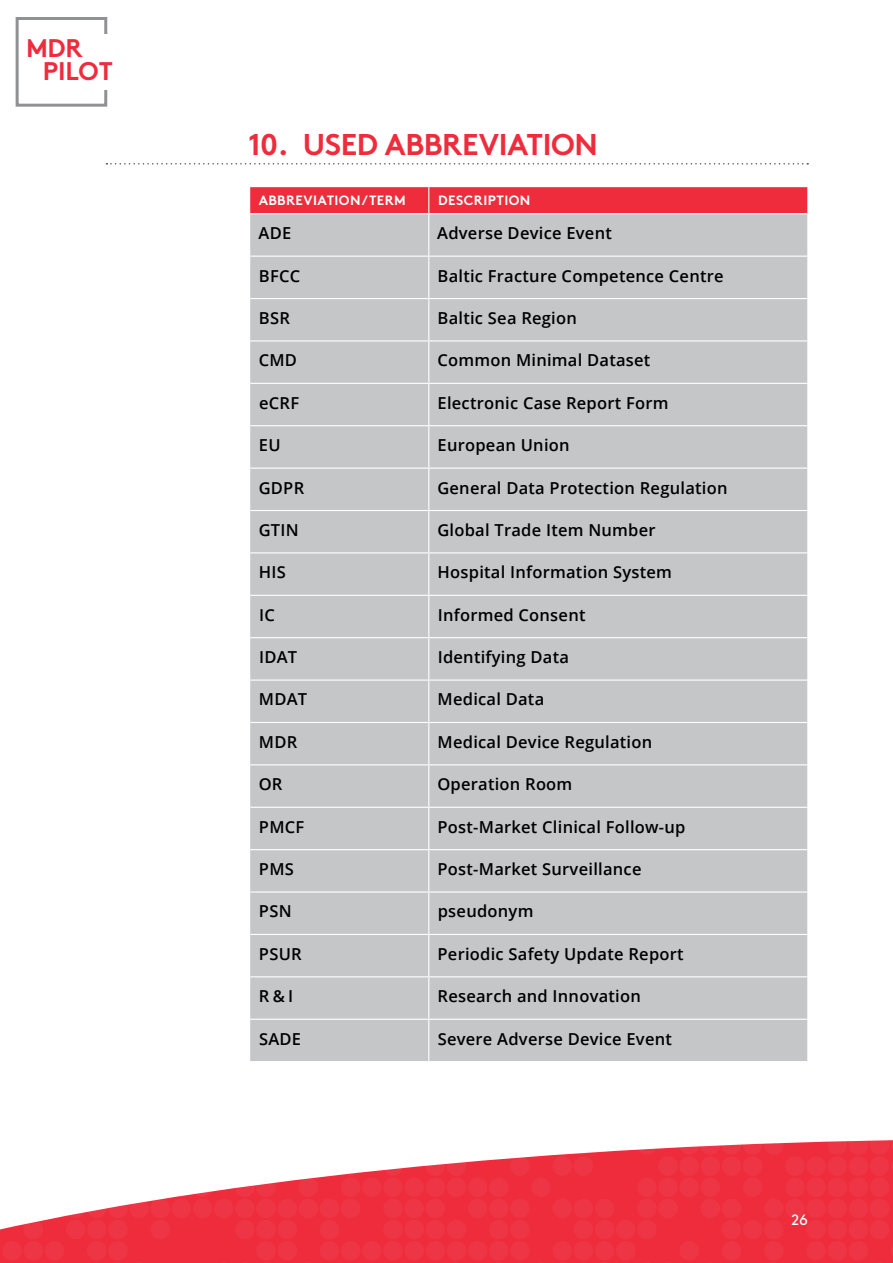
<style>
.page{position:relative;width:893px;height:1263px;background:#fff}
.page>*{position:absolute;margin:0;border:0;box-sizing:border-box;transform-origin:0 0}
.t1{font:700 30px "Brown Std";letter-spacing:-.01em;color:#ee2c3c}
.t2{font:700 25.5px/22.5px "Brown Std";color:#ee2c3c}
.t3{font:600 16.5px "Open Sans";letter-spacing:.015em;color:#000}
.t4{font:15px "Brown Std";color:#fff}
.t5{font:700 13.5px "Brown Std";letter-spacing:.03em;color:#fff}
</style>
<div class="page">
<div style="left:16px;top:17px;width:91px;height:90px;border:3px solid #8f9194"></div>
<div style="left:26px;top:34px;width:86px;height:55px;background:#fff"></div>
<svg style="left:106px;top:163px;width:702px;height:2px"></svg>
<div style="left:250px;top:214px;width:557px;height:847px;background:#c4c6c8"></div>
<div style="left:250px;top:187px;width:557px;height:26px;background:#ee2c3c"></div>
<hr style="left:428px;top:214px;width:1px;height:42px;background:#fff">
<hr style="left:250px;top:256px;width:179px;height:1px;background:#fff">
<hr style="left:429px;top:256px;width:378px;height:1px;background:#fff">
<hr style="left:428px;top:257px;width:1px;height:41px;background:#fff">
<hr style="left:250px;top:298px;width:179px;height:1px;background:#fff">
<hr style="left:429px;top:298px;width:378px;height:1px;background:#fff">
<hr style="left:428px;top:299px;width:1px;height:41px;background:#fff">
<hr style="left:250px;top:340px;width:179px;height:1px;background:#fff">
<hr style="left:429px;top:340px;width:378px;height:1px;background:#fff">
<hr style="left:428px;top:341px;width:1px;height:42px;background:#fff">
<hr style="left:250px;top:383px;width:179px;height:1px;background:#fff">
<hr style="left:429px;top:383px;width:378px;height:1px;background:#fff">
<hr style="left:428px;top:384px;width:1px;height:41px;background:#fff">
<hr style="left:250px;top:425px;width:179px;height:1px;background:#fff">
<hr style="left:429px;top:425px;width:378px;height:1px;background:#fff">
<hr style="left:428px;top:426px;width:1px;height:41px;background:#fff">
<hr style="left:250px;top:467px;width:179px;height:2px;background:#fff">
<hr style="left:429px;top:467px;width:378px;height:2px;background:#fff">
<hr style="left:428px;top:469px;width:1px;height:41px;background:#fff">
<hr style="left:250px;top:510px;width:179px;height:1px;background:#fff">
<hr style="left:429px;top:510px;width:378px;height:1px;background:#fff">
<hr style="left:428px;top:511px;width:1px;height:41px;background:#fff">
<hr style="left:250px;top:552px;width:179px;height:1px;background:#fff">
<hr style="left:429px;top:552px;width:378px;height:1px;background:#fff">
<hr style="left:428px;top:553px;width:1px;height:42px;background:#fff">
<hr style="left:250px;top:595px;width:179px;height:1px;background:#fff">
<hr style="left:429px;top:595px;width:378px;height:1px;background:#fff">
<hr style="left:428px;top:596px;width:1px;height:41px;background:#fff">
<hr style="left:250px;top:637px;width:179px;height:1px;background:#fff">
<hr style="left:429px;top:637px;width:378px;height:1px;background:#fff">
<hr style="left:428px;top:638px;width:1px;height:41px;background:#fff">
<hr style="left:250px;top:679px;width:179px;height:2px;background:#fff">
<hr style="left:429px;top:679px;width:378px;height:2px;background:#fff">
<hr style="left:428px;top:681px;width:1px;height:41px;background:#fff">
<hr style="left:250px;top:722px;width:179px;height:1px;background:#fff">
<hr style="left:429px;top:722px;width:378px;height:1px;background:#fff">
<hr style="left:428px;top:723px;width:1px;height:41px;background:#fff">
<hr style="left:250px;top:764px;width:179px;height:1px;background:#fff">
<hr style="left:429px;top:764px;width:378px;height:1px;background:#fff">
<hr style="left:428px;top:765px;width:1px;height:42px;background:#fff">
<hr style="left:250px;top:807px;width:179px;height:1px;background:#fff">
<hr style="left:429px;top:807px;width:378px;height:1px;background:#fff">
<hr style="left:428px;top:808px;width:1px;height:41px;background:#fff">
<hr style="left:250px;top:849px;width:179px;height:1px;background:#fff">
<hr style="left:429px;top:849px;width:378px;height:1px;background:#fff">
<hr style="left:428px;top:850px;width:1px;height:41px;background:#fff">
<hr style="left:250px;top:891px;width:179px;height:2px;background:#fff">
<hr style="left:429px;top:891px;width:378px;height:2px;background:#fff">
<hr style="left:428px;top:893px;width:1px;height:41px;background:#fff">
<hr style="left:250px;top:934px;width:179px;height:1px;background:#fff">
<hr style="left:429px;top:934px;width:378px;height:1px;background:#fff">
<hr style="left:428px;top:935px;width:1px;height:41px;background:#fff">
<hr style="left:250px;top:976px;width:179px;height:1px;background:#fff">
<hr style="left:429px;top:976px;width:378px;height:1px;background:#fff">
<hr style="left:428px;top:977px;width:1px;height:42px;background:#fff">
<hr style="left:250px;top:1019px;width:179px;height:1px;background:#fff">
<hr style="left:429px;top:1019px;width:378px;height:1px;background:#fff">
<hr style="left:428px;top:1020px;width:1px;height:41px;background:#fff">
<svg style="left:0;top:1140px;width:893px;height:123px"></svg>
<h2 class="t2" style="left:43px;top:37px;width:71px;text-indent:-17px">MDR<br>PILOT</h2>
<h1 class="t1" style="left:248px;top:126px;width:351px">10. USED ABBREVIATION</h1>
<p class="t5" style="left:259px;top:192px;width:149px">ABBREVIATION/ TERM</p>
<p class="t5" style="left:438px;top:192px;width:94px">DESCRIPTION</p>
<p class="t3" style="left:259px;top:222px;width:34px">ADE</p>
<p class="t3" style="left:437px;top:222px;width:176px">Adverse Device Event</p>
<p class="t3" style="left:259px;top:264px;width:43px">BFCC</p>
<p class="t3" style="left:438px;top:264px;width:288px">Baltic Fracture Competence Centre</p>
<p class="t3" style="left:259px;top:307px;width:33px">BSR</p>
<p class="t3" style="left:438px;top:307px;width:141px">Baltic Sea Region</p>
<p class="t3" style="left:259px;top:349px;width:40px">CMD</p>
<p class="t3" style="left:437px;top:349px;width:215px">Common Minimal Dataset</p>
<p class="t3" style="left:259px;top:391px;width:42px">eCRF</p>
<p class="t3" style="left:438px;top:391px;width:233px">Electronic Case Report Form</p>
<p class="t3" style="left:259px;top:434px;width:23px">EU</p>
<p class="t3" style="left:438px;top:434px;width:134px">European Union</p>
<p class="t3" style="left:259px;top:476px;width:47px">GDPR</p>
<p class="t3" style="left:437px;top:476px;width:292px">General Data Protection Regulation</p>
<p class="t3" style="left:259px;top:519px;width:42px">GTIN</p>
<p class="t3" style="left:437px;top:519px;width:220px">Global Trade Item Number</p>
<p class="t3" style="left:259px;top:561px;width:28px">HIS</p>
<p class="t3" style="left:438px;top:561px;width:236px">Hospital Information System</p>
<p class="t3" style="left:259px;top:603px;width:17px">IC</p>
<p class="t3" style="left:438px;top:603px;width:149px">Informed Consent</p>
<p class="t3" style="left:259px;top:646px;width:40px">IDAT</p>
<p class="t3" style="left:438px;top:646px;width:133px">Identifying Data</p>
<p class="t3" style="left:259px;top:688px;width:50px">MDAT</p>
<p class="t3" style="left:438px;top:688px;width:108px">Medical Data</p>
<p class="t3" style="left:259px;top:730px;width:40px">MDR</p>
<p class="t3" style="left:438px;top:730px;width:216px">Medical Device Regulation</p>
<p class="t3" style="left:259px;top:773px;width:25px">OR</p>
<p class="t3" style="left:437px;top:773px;width:137px">Operation Room</p>
<p class="t3" style="left:259px;top:815px;width:47px">PMCF</p>
<p class="t3" style="left:438px;top:815px;width:249px">Post-Market Clinical Follow-up</p>
<p class="t3" style="left:259px;top:858px;width:36px">PMS</p>
<p class="t3" style="left:438px;top:858px;width:205px">Post-Market Surveillance</p>
<p class="t3" style="left:259px;top:900px;width:34px">PSN</p>
<p class="t3" style="left:438px;top:900px;width:97px">pseudonym</p>
<p class="t3" style="left:259px;top:942px;width:44px">PSUR</p>
<p class="t3" style="left:438px;top:942px;width:248px">Periodic Safety Update Report</p>
<p class="t3" style="left:259px;top:985px;width:36px">R &amp; I</p>
<p class="t3" style="left:438px;top:985px;width:205px">Research and Innovation</p>
<p class="t3" style="left:259px;top:1027px;width:44px">SADE</p>
<p class="t3" style="left:438px;top:1027px;width:236px">Severe Adverse Device Event</p>
<p class="t4" style="left:791px;top:1211px;width:18px">26</p>
</div>
